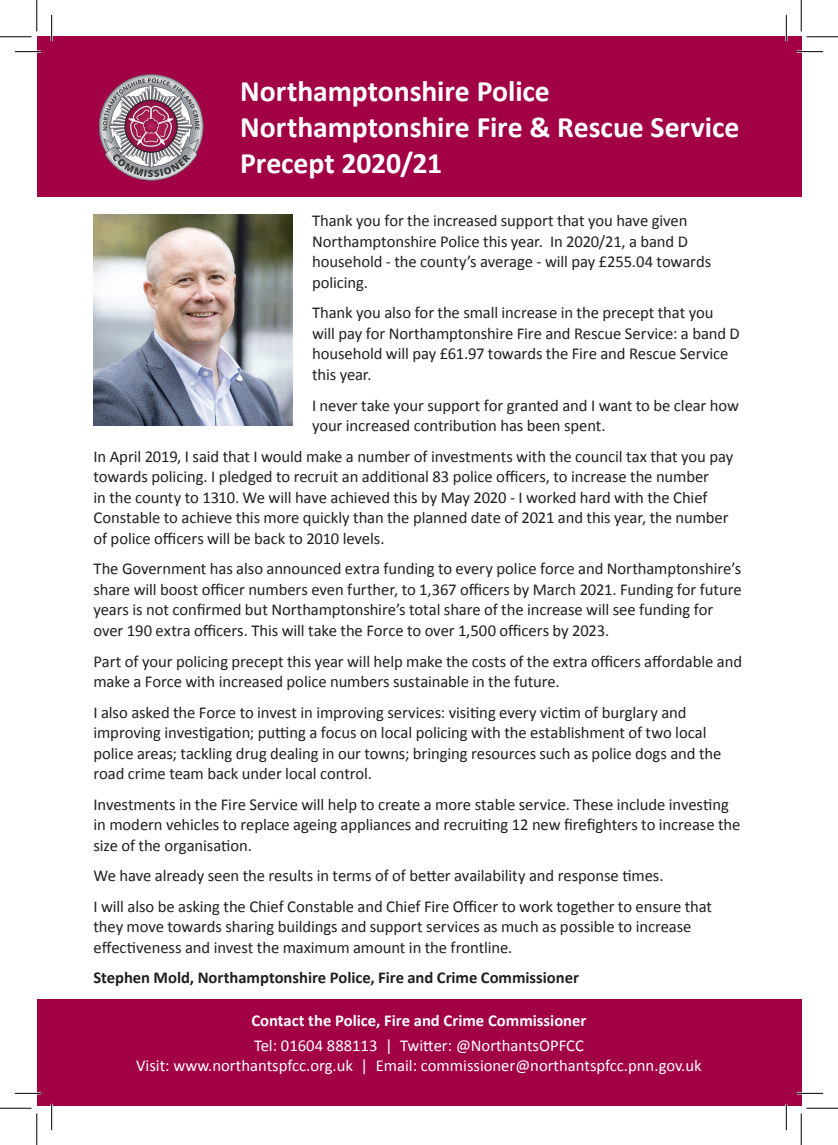
<style>
.page{position:relative;width:838px;height:1145px;background:#fff}
.page>*{position:absolute;margin:0;border:0;box-sizing:border-box;transform-origin:0 0}
.t1{font:700 29.75px/35.7px "Calibri";letter-spacing:-.005em;color:#fff}
.t2{font:16.62px/20.7px "Calibri";letter-spacing:-.005em;color:#231f20}
.t3{font:16.62px/19.9px "Calibri";color:#fff;text-align:center}
.t4{font:700 16.62px "Calibri";color:#231f20}
.t5{font:700 16.62px "Calibri";color:#fff}
</style>
<div class="page">
<div style="left:37px;top:37px;width:764px;height:160px;background:#a30146"></div>
<svg style="left:99px;top:74px;width:104px;height:107px"></svg>
<img style="left:93px;top:215px;width:199px;height:210px">
<div style="left:37px;top:999px;width:764px;height:107px;background:#a30146"></div>
<hr style="left:15px;top:51px;width:26px;height:2px;background:#fff">
<hr style="left:796px;top:51px;width:27px;height:2px;background:#fff">
<hr style="left:15px;top:1092px;width:26px;height:2px;background:#fff">
<hr style="left:796px;top:1092px;width:27px;height:2px;background:#fff">
<hr style="left:51px;top:15px;width:2px;height:26px;background:#fff">
<hr style="left:51px;top:1104px;width:2px;height:26px;background:#fff">
<hr style="left:785px;top:15px;width:2px;height:26px;background:#fff">
<hr style="left:785px;top:1104px;width:2px;height:26px;background:#fff">
<svg style="left:15px;top:51px;width:26px;height:1px"></svg>
<svg style="left:796px;top:51px;width:27px;height:1px"></svg>
<svg style="left:15px;top:1093px;width:26px;height:1px"></svg>
<svg style="left:796px;top:1093px;width:27px;height:1px"></svg>
<svg style="left:51px;top:15px;width:1px;height:26px"></svg>
<svg style="left:51px;top:1104px;width:1px;height:26px"></svg>
<svg style="left:786px;top:15px;width:1px;height:26px"></svg>
<svg style="left:786px;top:1104px;width:1px;height:26px"></svg>
<hr style="left:0;top:36px;width:32px;height:1px;background:#000">
<hr style="left:806px;top:36px;width:31px;height:1px;background:#000">
<hr style="left:0;top:1108px;width:32px;height:1px;background:#000">
<hr style="left:806px;top:1108px;width:31px;height:1px;background:#000">
<hr style="left:36px;top:0;width:1px;height:31px;background:#000">
<hr style="left:36px;top:1113px;width:1px;height:32px;background:#000">
<hr style="left:800px;top:0;width:1px;height:31px;background:#000">
<hr style="left:800px;top:1113px;width:1px;height:32px;background:#000">
<h1 class="t1" style="left:240px;top:74px;width:500px">Northamptonshire Police<br>Northamptonshire Fire &amp; Rescue Service<br>Precept 2020/21</h1>
<p class="t2" style="left:312px;top:210px;width:400px">Thank you for the increased support that you have given Northamptonshire Police this year. In 2020/21, a band D household - the county’s average - will pay £255.04 towards policing.</p>
<p class="t2" style="left:312px;top:303px;width:429px">Thank you also for the small increase in the precept that you will pay for Northamptonshire Fire and Rescue Service: a band D household will pay £61.97 towards the Fire and Rescue Service this year.</p>
<p class="t2" style="left:312px;top:395px;width:428px">I never take your support for granted and I want to be clear how your increased contribution has been spent.</p>
<p class="t2" style="left:93px;top:446px;width:641px">In April 2019, I said that I would make a number of investments with the council tax that you pay towards policing. I pledged to recruit an additional 83 police officers, to increase the number<br>in the county to 1310. We will have achieved this by May 2020 - I worked hard with the Chief Constable to achieve this more quickly than the planned date of 2021 and this year, the number of police officers will be back to 2010 levels.</p>
<p class="t2" style="left:93px;top:559px;width:649px">The Government has also announced extra funding to every police force and Northamptonshire’s share will boost officer numbers even further, to 1,367 officers by March 2021. Funding for future years is not confirmed but Northamptonshire’s total share of the increase will see funding for over 190 extra officers. This will take the Force to over 1,500 officers by 2023.</p>
<p class="t2" style="left:93px;top:651px;width:650px">Part of your policing precept this year will help make the costs of the extra officers affordable and make a Force with increased police numbers sustainable in the future.</p>
<p class="t2" style="left:93px;top:702px;width:629px">I also asked the Force to invest in improving services: visiting every victim of burglary and improving investigation; putting a focus on local policing with the establishment of two local police areas; tackling drug dealing in our towns; bringing resources such as police dogs and the road crime team back under local control.</p>
<p class="t2" style="left:93px;top:794px;width:648px">Investments in the Fire Service will help to create a more stable service. These include investing in modern vehicles to replace ageing appliances and recruiting 12 new firefighters to increase the size of the organisation.</p>
<p class="t2" style="left:93px;top:861px;width:620px;line-height:30.4px">We have already seen the results in terms of of better availability and response times.<br>I will also be asking the Chief Constable and Chief Fire Officer to work together to ensure that</p>
<p class="t2" style="left:93px;top:917px;width:599px">they move towards sharing buildings and support services as much as possible to increase effectiveness and invest the maximum amount in the frontline.</p>
<p class="t4" style="left:93px;top:967px;width:487px">Stephen Mold, Northamptonshire Police, Fire and Crime Commissioner</p>
<p class="t5" style="left:251px;top:1010px;width:336px">Contact the Police, Fire and Crime Commissioner</p>
<p class="t3" style="left:136px;top:1035px;width:567px">Tel: 01604 888113 | Twitter: @NorthantsOPFCC<br>Visit: www.northantspfcc.org.uk | Email: commissioner@northantspfcc.pnn.gov.uk</p>
</div>
